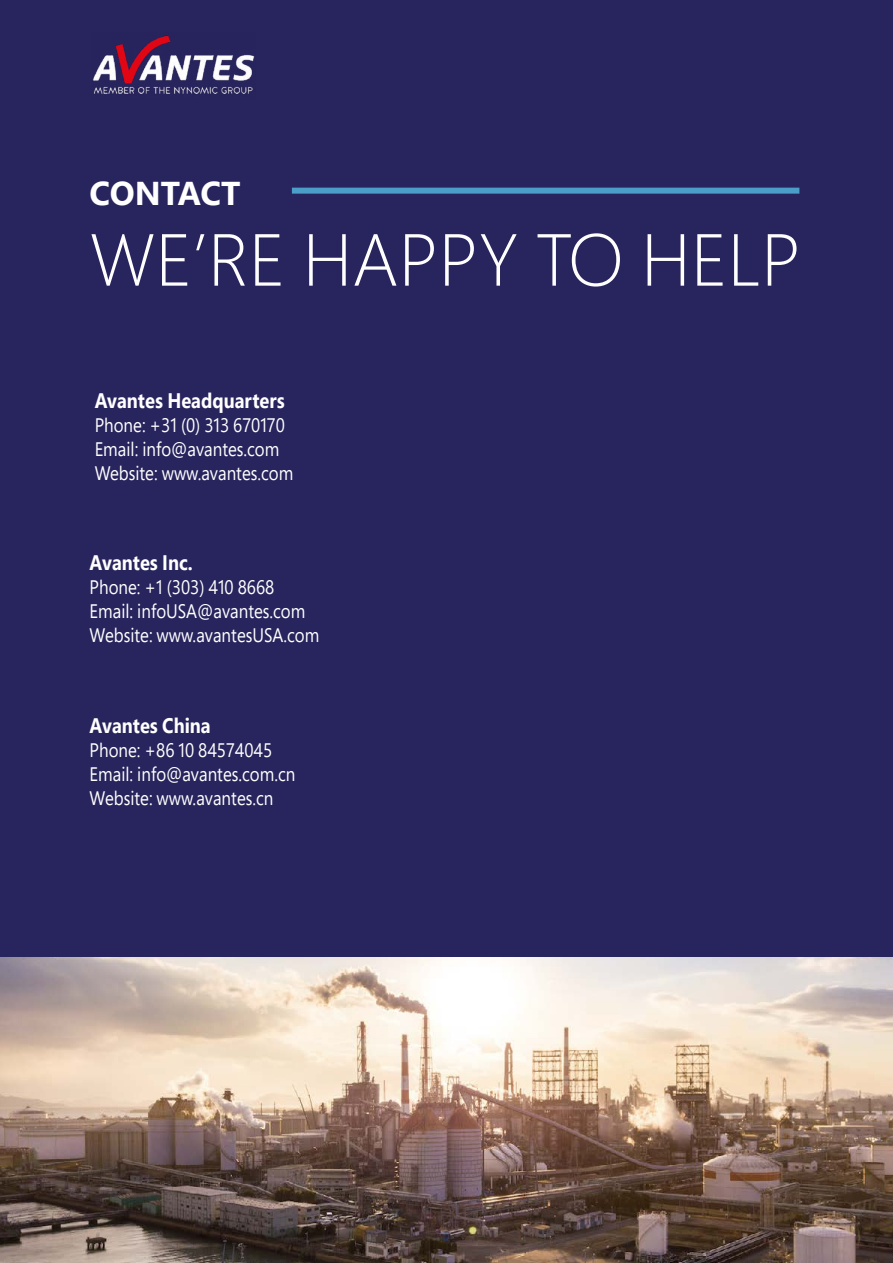
<style>
.page{position:relative;width:893px;height:1263px;background:#fff}
.page>*{position:absolute;margin:0;border:0;box-sizing:border-box;transform-origin:0 0}
.t1{font:300 73.5px "Segoe Pro";color:#fff}
.t2{font:700 33px "Segoe Pro";letter-spacing:-.005em;color:#fff}
.t3{font:700 21px "Segoe Pro";color:#fff;scale:.87 1}
.t4{font:19.5px/24px "Segoe Pro";color:#fff;scale:.87 1}
</style>
<div class="page">
<img style="left:0;top:956px;width:893px;height:307px">
<div style="left:0;top:0;width:893px;height:956px;background:#28245d"></div>
<div style="left:292px;top:188px;width:507px;height:6px;background:#4b9ec7"></div>
<img style="left:93px;top:35px;width:162px;height:59px">
<h2 class="t2" style="left:90px;top:169px;width:152px">CONTACT</h2>
<h1 class="t1" style="left:90px;top:209px;width:713px">WE’RE HAPPY TO HELP</h1>
<p class="t3" style="left:95px;top:386px;width:220px">Avantes Headquarters</p>
<p class="t4" style="left:95px;top:413px;width:230px">Phone: +31 (0) 313 670170<br>Email: info@avantes.com<br>Website: www.avantes.com</p>
<p class="t3" style="left:90px;top:548px;width:120px">Avantes Inc.</p>
<p class="t4" style="left:90px;top:575px;width:266px">Phone: +1 (303) 410 8668<br>Email: infoUSA@avantes.com<br>Website: www.avantesUSA.com</p>
<p class="t3" style="left:90px;top:710px;width:141px">Avantes China</p>
<p class="t4" style="left:90px;top:737px;width:238px">Phone: +86 10 84574045<br>Email: info@avantes.com.cn<br>Website: www.avantes.cn</p>
</div>
